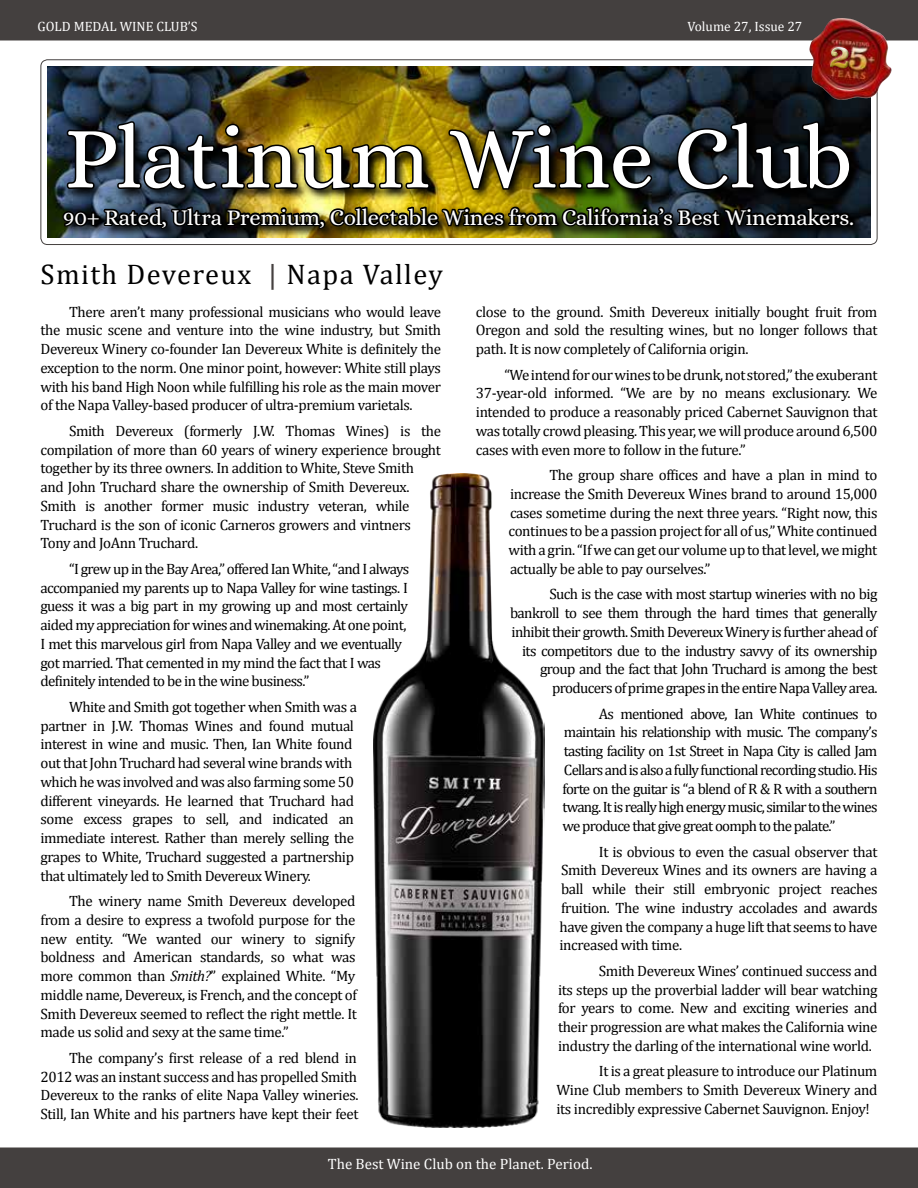
<style>
.page{position:relative;width:918px;height:1188px;background:#fff}
.page>*{position:absolute;margin:0;border:0;box-sizing:border-box;transform-origin:0 0}
.t1{font:88.5px "Alice";letter-spacing:-.005em;color:#fff}
.t2{font:28.5px "Cambria";letter-spacing:.05em;color:#000}
.t3{font:22.5px "Alice";letter-spacing:-.01em;color:#fff}
.t4{font:15px/18.8px "Cambria";letter-spacing:-.03em;color:#000;text-align:justify}
.t5{font:15px "Cambria";color:#fff}
.t6{font:13.5px "Cambria";color:#fff}
.s1{color:#44403f}
.s2{font-style:italic}
</style>
<div class="page">
<div style="left:0;top:1148px;width:918px;height:40px;background:#44403f"></div>
<div style="left:40px;top:59px;width:838px;height:186px;border:1px solid #44403f;border-radius:7px"></div>
<div style="left:0;top:0;width:918px;height:40px;background:#44403f"></div>
<img style="left:374px;top:474px;width:170px;height:654px">
<img style="left:47px;top:67px;width:823px;height:170px">
<img style="left:60px;top:120px;width:797px;height:119px">
<img style="left:809px;top:18px;width:83px;height:82px">
<img style="left:830px;top:47px;width:19px;height:22px">
<p class="t6" style="left:38px;top:19px;width:162px">GOLD MEDAL WINE CLUB’S</p>
<p class="t6" style="left:688px;top:19px;width:116px">Volume 27, Issue 27</p>
<h1 class="t1" style="left:65px;top:110px;width:790px">Platinum Wine Club</h1>
<h3 class="t3" style="left:63px;top:205px;width:793px">90+ Rated, Ultra Premium, Collectable Wines from California’s Best Winemakers.</h3>
<h2 class="t2" style="left:40px;top:257px;width:404px">Smith Devereux <span class="s1">|</span> Napa Valley</h2>
<p class="t4" style="left:41px;top:302px;width:402px;text-indent:28px">There aren’t many professional musicians who would leave the music scene and venture into the wine industry, but Smith Devereux Winery co-founder Ian Devereux White is definitely the exception to the norm. One minor point, however: White still plays with his band High Noon while fulfilling his role as the main mover of the Napa Valley-based producer of ultra-premium varietals.</p>
<p class="t4" style="left:41px;top:421px;width:402px;text-align:left;text-indent:28px">Smith Devereux (formerly J.W. Thomas Wines) is the compilation of more than 60 years of winery experience brought together by its three owners. In addition to White, Steve Smith and John Truchard share the ownership of Smith Devereux.<br>Smith is another former music industry veteran, while Truchard is the son of iconic Carneros growers and vintners Tony and JoAnn Truchard.</p>
<p class="t4" style="left:41px;top:559px;width:370px;text-align:left;text-indent:28px">“I grew up in the Bay Area,” offered Ian White, “and I always accompanied my parents up to Napa Valley for wine tastings. I guess it was a big part in my growing up and most certainly aided my appreciation for wines and winemaking. At one point, I met this marvelous girl from Napa Valley and we eventually got married. That cemented in my mind the fact that I was definitely intended to be in the wine business.”</p>
<p class="t4" style="left:41px;top:697px;width:318px;text-align:left;text-indent:28px">White and Smith got together when Smith was a partner in J.W. Thomas Wines and found mutual interest in wine and music. Then, Ian White found out that John Truchard had several wine brands with which he was involved and was also farming some 50 different vineyards. He learned that Truchard had some excess grapes to sell, and indicated an immediate interest. Rather than merely selling the grapes to White, Truchard suggested a partnership that ultimately led to Smith Devereux Winery.</p>
<p class="t4" style="left:41px;top:892px;width:318px;text-indent:28px">The winery name Smith Devereux developed from a desire to express a twofold purpose for the new entity. “We wanted our winery to signify boldness and American standards, so what was more common than <span class="s2">Smith?</span>” explained White. “My middle name, Devereux, is French, and the concept of Smith Devereux seemed to reflect the right mettle. It made us solid and sexy at the same time.”</p>
<p class="t4" style="left:41px;top:1048px;width:319px;text-indent:28px">The company’s first release of a red blend in 2012 was an instant success and has propelled Smith Devereux to the ranks of elite Napa Valley wineries.<br>Still, Ian White and his partners have kept their feet</p>
<p class="t4" style="left:476px;top:302px;width:403px">close to the ground. Smith Devereux initially bought fruit from Oregon and sold the resulting wines, but no longer follows that path. It is now completely of California origin.</p>
<p class="t4" style="left:476px;top:365px;width:403px;text-indent:28px">“We intend for our wines to be drunk, not stored,” the exuberant 37-year-old informed. “We are by no means exclusionary. We intended to produce a reasonably priced Cabernet Sauvignon that was totally crowd pleasing. This year, we will produce around 6,500 cases with even more to follow in the future.”</p>
<p class="t4" style="left:508px;top:466px;width:371px;text-indent:41px">The group share offices and have a plan in mind to increase the Smith Devereux Wines brand to around 15,000 cases sometime during the next three years. “Right now, this continues to be a passion project for all of us,” White continued with a grin. “If we can get our volume up to that level, we might actually be able to pay ourselves.”</p>
<p class="t4" style="left:510px;top:585px;width:369px;text-align:right">Such is the case with most startup wineries with no big bankroll to see them through the hard times that generally inhibit their growth. Smith Devereux Winery is further ahead of its competitors due to the industry savvy of its ownership group and the fact that John Truchard is among the best producers of prime grapes in the entire Napa Valley area.</p>
<p class="t4" style="left:562px;top:704px;width:317px;text-indent:36px">As mentioned above, Ian White continues to maintain his relationship with music. The company’s tasting facility on 1st Street in Napa City is called Jam Cellars and is also a fully functional recording studio. His forte on the guitar is “a blend of R &amp; R with a southern twang. It is really high energy music, similar to the wines we produce that give great oomph to the palate.”</p>
<p class="t4" style="left:560px;top:842px;width:320px;text-indent:39px">It is obvious to even the casual observer that Smith Devereux Wines and its owners are having a ball while their still embryonic project reaches fruition. The wine industry accolades and awards have given the company a huge lift that seems to have increased with time.</p>
<p class="t4" style="left:558px;top:961px;width:321px;text-indent:41px">Smith Devereux Wines’ continued success and its steps up the proverbial ladder will bear watching for years to come. New and exciting wineries and their progression are what makes the California wine industry the darling of the international wine world.</p>
<p class="t4" style="left:557px;top:1062px;width:323px;text-indent:42px">It is a great pleasure to introduce our Platinum Wine Club members to Smith Devereux Winery and its incredibly expressive Cabernet Sauvignon. Enjoy!</p>
<p class="t5" style="left:328px;top:1155px;width:266px">The Best Wine Club on the Planet. Period.</p>
</div>
